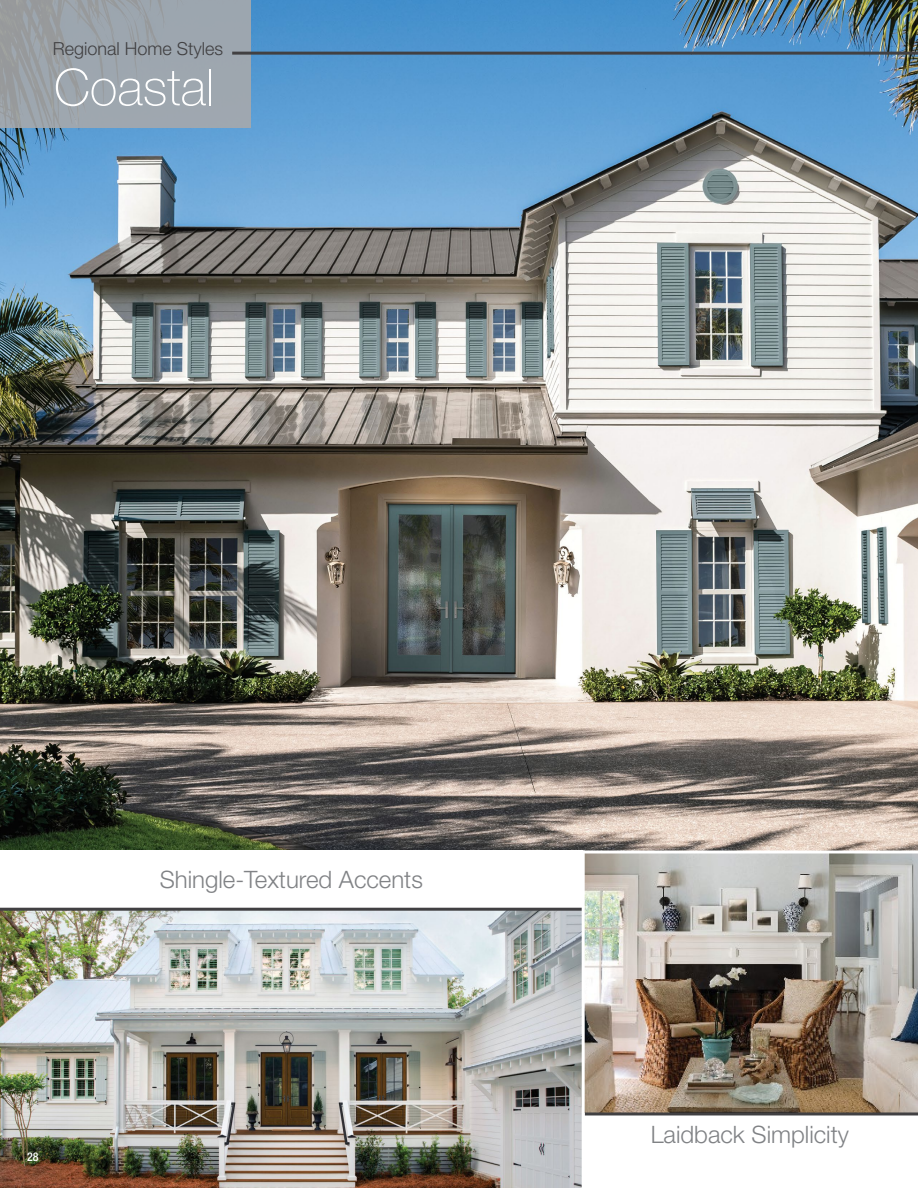
<style>
.page{position:relative;width:918px;height:1188px;background:#fff}
.page>*{position:absolute;margin:0;border:0;box-sizing:border-box;transform-origin:0 0}
.t1{font:100 51px "Helvetica Neue LT Std";color:#fff}
.t2{font:300 24px "Helvetica Neue LT Std";color:#808285}
.t3{font:300 18px "Helvetica Neue LT Std";color:#414042}
.t4{font:500 condensed 12px "Helvetica Neue LT Std";color:#fff}
</style>
<div class="page">
<img style="left:0;top:0;width:918px;height:850px">
<img style="left:0;top:911px;width:582px;height:277px">
<img style="left:585px;top:854px;width:333px;height:258px">
<div style="left:0;top:0;width:251px;height:127px;background:linear-gradient(to right,#9a9fa3,#9fa9b3)"></div>
<hr style="left:232px;top:52px;width:686px;height:3px;background:#414042">
<hr style="left:0;top:908px;width:583px;height:3px;background:#414042">
<hr style="left:585px;top:1112px;width:333px;height:3px;background:#414042">
<svg style="left:585px;top:850px;width:333px;height:4px"></svg>
<hr style="left:582px;top:850px;width:3px;height:338px;background:#fff">
<p class="t3" style="left:53px;top:37px;width:172px">Regional Home Styles</p>
<h1 class="t1" style="left:54px;top:58px;width:162px">Coastal</h1>
<p class="t4" style="left:27px;top:1150px;width:13px">28</p>
<p class="t2" style="left:160px;top:864px;width:265px">Shingle-Textured Accents</p>
<p class="t2" style="left:651px;top:1120px;width:200px">Laidback Simplicity</p>
</div>
